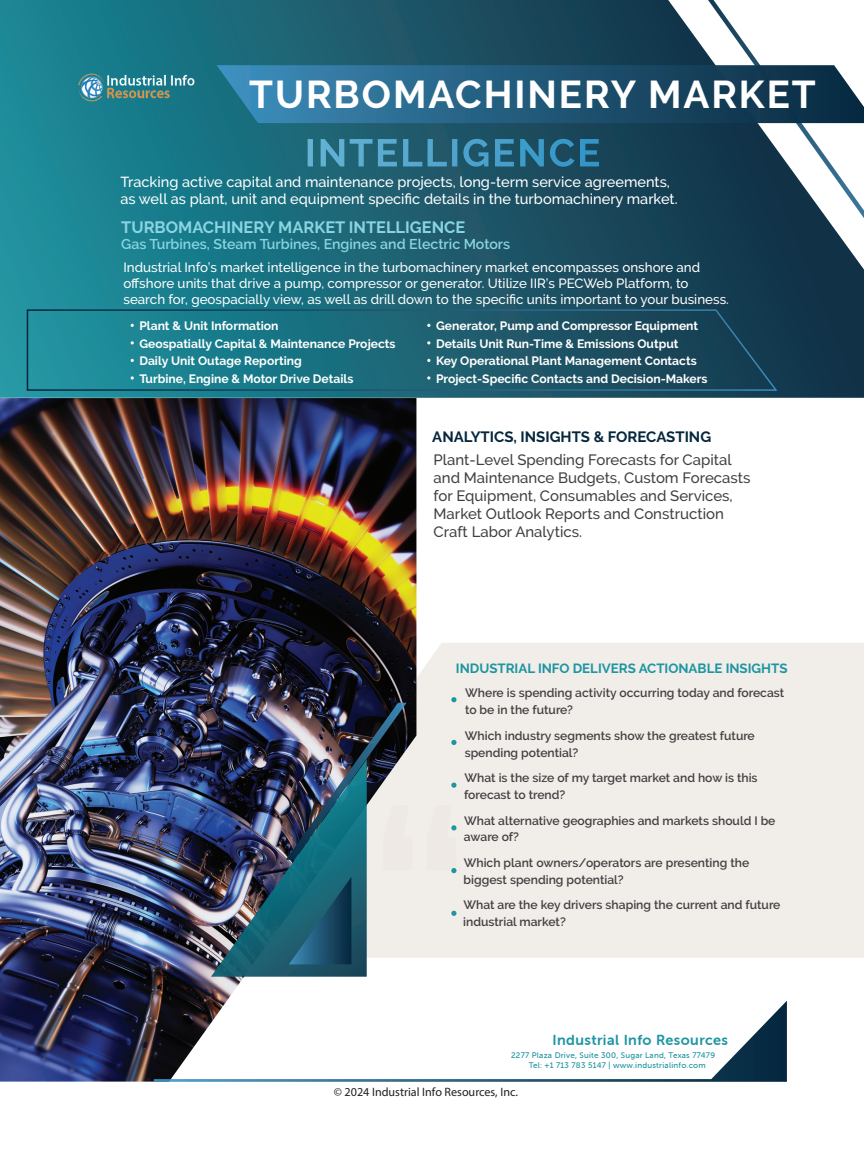
<style>
.page{position:relative;width:864px;height:1161px;background:#fff}
.page>*{position:absolute;margin:0;border:0;box-sizing:border-box;transform-origin:0 0}
.t1{font:700 38.7px "Raleway";letter-spacing:.05em;color:#fff}
.t2{font:700 16.35px "Raleway";color:#8ad4e2}
.t3{font:500 15px/18px "Raleway";color:#414041}
.t4{font:700 15px "Raleway";color:#05263d}
.t5{font:500 14.55px/17.4px "Raleway";color:#fff}
.t6{font:14.55px "Museo Sans Rounded 700";letter-spacing:.03em;color:#1e95a2}
.t7{font:600 14.1px "Raleway";color:#8ad4e2}
.t8{font:500 13.35px/16px "Raleway";color:#fff}
.t9{font:700 13.35px "Raleway";color:#1e95a2}
.t10{font:600 12.15px/17px "Raleway";color:#414041}
.t11{font:700 12.15px/17.5px "Raleway";color:#fff}
.t12{font:12.15px "Myriad Pro";color:#211e1e}
.t13{font:8.1px/9.9px "Museo Sans Rounded 500";letter-spacing:.03em;color:#1e95a2}
</style>
<div class="page">
<svg style="left:0;top:0;width:864px;height:398px;background:#1b6878"></svg>
<svg style="left:645px;top:0;width:219px;height:342px"></svg>
<svg style="left:217px;top:65px;width:647px;height:58px;background:#255c7b"></svg>
<div style="left:416px;top:643px;width:448px;height:315px;background:#f1ede9"></div>
<img style="left:0;top:398px;width:416px;height:684px">
<svg style="left:154px;top:1001px;width:633px;height:81px"></svg>
<svg style="left:26px;top:309px;width:753px;height:83px;background:#1b6577"></svg>
<svg style="left:131px;top:341px;width:3px;height:4px"></svg>
<svg style="left:131px;top:376px;width:3px;height:4px"></svg>
<svg style="left:427px;top:341px;width:3px;height:4px"></svg>
<svg style="left:427px;top:376px;width:3px;height:4px"></svg>
<img style="left:211px;top:697px;width:246px;height:280px">
<svg style="left:308px;top:139px;width:5px;height:27px"></svg>
<svg style="left:321px;top:139px;width:23px;height:27px"></svg>
<svg style="left:350px;top:139px;width:47px;height:27px"></svg>
<svg style="left:403px;top:139px;width:19px;height:27px"></svg>
<svg style="left:428px;top:139px;width:29px;height:27px"></svg>
<svg style="left:463px;top:139px;width:25px;height:28px"></svg>
<svg style="left:495px;top:139px;width:19px;height:27px"></svg>
<svg style="left:520px;top:139px;width:24px;height:27px"></svg>
<svg style="left:550px;top:139px;width:24px;height:28px"></svg>
<svg style="left:580px;top:139px;width:19px;height:27px"></svg>
<img style="left:79px;top:73px;width:116px;height:29px">
<p class="t1" style="left:249px;top:73px;width:568px">TURBOMACHINERY MARKET</p>
<p class="t5" style="left:120px;top:173px;width:559px">Tracking active capital and maintenance projects, long-term service agreements, as well as plant, unit and equipment specific details in the turbomachinery market.</p>
<p class="t2" style="left:121px;top:218px;width:346px">TURBOMACHINERY MARKET INTELLIGENCE</p>
<p class="t7" style="left:121px;top:236px;width:391px">Gas Turbines, Steam Turbines, Engines and Electric Motors</p>
<p class="t8" style="left:123px;top:260px;width:607px">Industrial Info’s market intelligence in the turbomachinery market encompasses onshore and offshore units that drive a pump, compressor or generator. Utilize IIR’s PECWeb Platform, to search for, geospacially view, as well as drill down to the specific units important to your business.</p>
<p class="t11" style="left:139px;top:317px;width:258px">Plant &amp; Unit Information<br>Geospatially Capital &amp; Maintenance Projects Daily Unit Outage Reporting<br>Turbine, Engine &amp; Motor Drive Details</p>
<p class="t11" style="left:436px;top:317px;width:273px">Generator, Pump and Compressor Equipment Details Unit Run-Time &amp; Emissions Output<br>Key Operational Plant Management Contacts Project-Specific Contacts and Decision-Makers</p>
<p class="t4" style="left:432px;top:428px;width:280px">ANALYTICS, INSIGHTS &amp; FORECASTING</p>
<p class="t3" style="left:434px;top:451px;width:318px">Plant-Level Spending Forecasts for Capital and Maintenance Budgets, Custom Forecasts for Equipment, Consumables and Services, Market Outlook Reports and Construction Craft Labor Analytics.</p>
<p class="t9" style="left:456px;top:661px;width:333px">INDUSTRIAL INFO DELIVERS ACTIONABLE INSIGHTS</p>
<p class="t10" style="left:465px;top:685px;width:321px">Where is spending activity occurring today and forecast to be in the future?</p>
<p class="t10" style="left:465px;top:727px;width:292px">Which industry segments show the greatest future spending potential?</p>
<p class="t10" style="left:464px;top:769px;width:295px">What is the size of my target market and how is this forecast to trend?</p>
<p class="t10" style="left:464px;top:812px;width:313px">What alternative geographies and markets should I be aware of?</p>
<p class="t10" style="left:464px;top:854px;width:287px">Which plant owners/operators are presenting the biggest spending potential?</p>
<p class="t10" style="left:463px;top:897px;width:319px">What are the key drivers shaping the current and future industrial market?</p>
<p class="t6" style="left:552px;top:1031px;width:177px">Industrial Info Resources</p>
<p class="t13" style="left:529px;top:1050px;width:188px;text-indent:-18px">2277 Plaza Drive, Suite 300, Sugar Land, Texas 77479<br>Tel: +1 713 783 5147 | www.industrialinfo.com</p>
<p class="t12" style="left:334px;top:1084px;width:186px">© 2024 Industrial Info Resources, Inc.</p>
</div>
